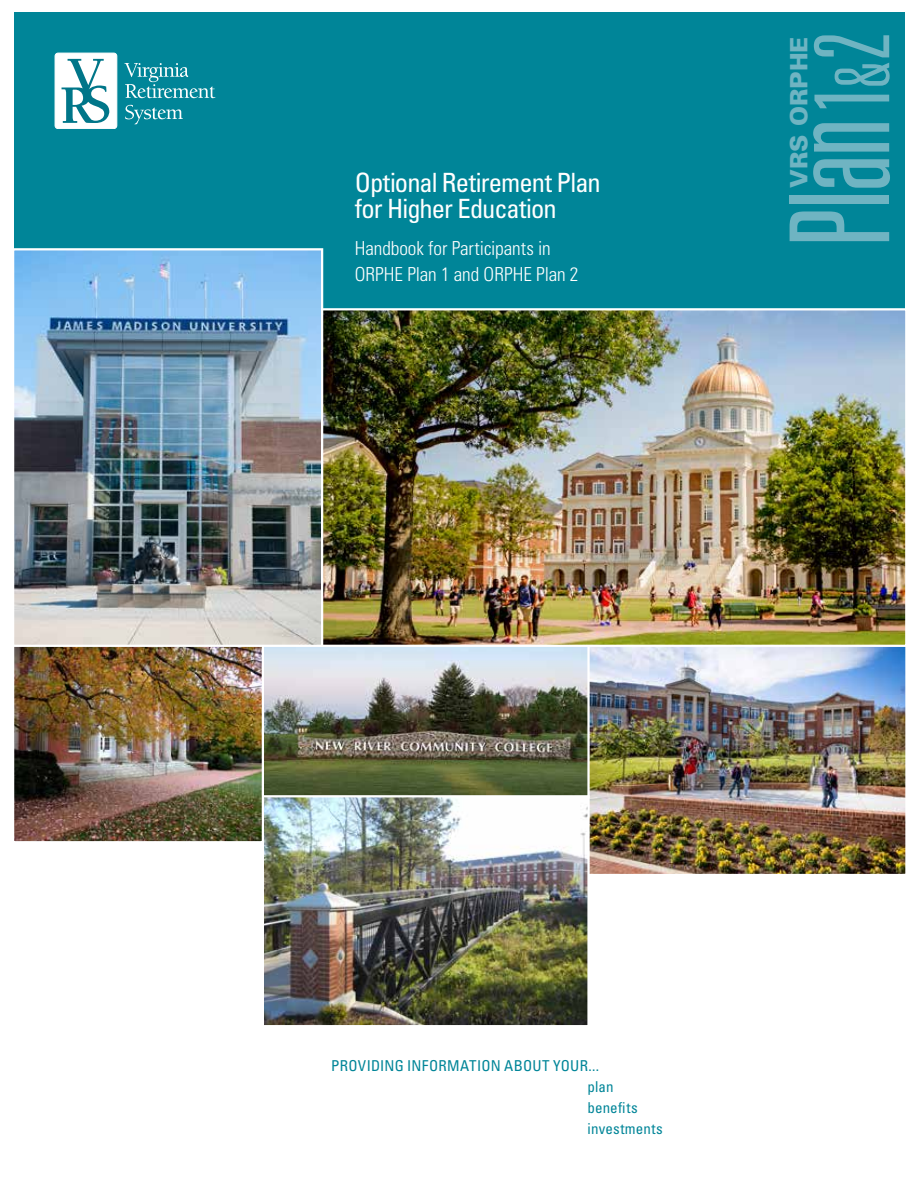
<style>
.page{position:relative;width:918px;height:1188px;background:#fff}
.page>*{position:absolute;margin:0;border:0;box-sizing:border-box;transform-origin:0 0}
.t1{font:300 ultra-condensed 138px "Univers";color:#6fb4c2}
.t2{font:condensed 26.55px "Univers";letter-spacing:-.035em;color:#fff}
.t3{font:900 24px "Univers";letter-spacing:.005em;color:#6fb4c2}
.t4{font:300 condensed 19.35px/25.7px "Univers";letter-spacing:-.005em;color:#fff}
.t5{font:condensed 15px/21px "Univers";letter-spacing:.015em;color:#008598}
.s1{font-size:103.5px}
.s2{font-size:75px}
</style>
<div class="page">
<div style="left:14px;top:12px;width:891px;height:335px;background:#008598"></div>
<img style="left:590px;top:647px;width:315px;height:226px">
<div style="left:581px;top:644px;width:327px;height:232px;border:2px solid #fff"></div>
<img style="left:265px;top:647px;width:322px;height:377px">
<div style="left:262px;top:795px;width:328px;height:232px;border:2px solid #fff"></div>
<img style="left:15px;top:647px;width:246px;height:193px">
<div style="left:12px;top:639px;width:252px;height:204px;border:2px solid #fff"></div>
<img style="left:323px;top:311px;width:581px;height:333px">
<div style="left:319px;top:308px;width:588px;height:339px;border:2px solid #fff"></div>
<img style="left:15px;top:251px;width:305px;height:393px">
<div style="left:12px;top:248px;width:311px;height:399px;border:2px solid #fff"></div>
<div style="left:55px;top:53px;width:62px;height:76px;background:#fff;border-radius:3px"></div>
<div style="left:55px;top:53px;width:62px;height:76px;border:1px solid #fff;border-radius:3px"></div>
<svg style="left:125px;top:105px;width:58px;height:19px"></svg>
<svg style="left:124px;top:63px;width:91px;height:35px"></svg>
<svg style="left:62px;top:59px;width:48px;height:64px"></svg>
<h2 class="t2" style="left:355px;top:166px;width:248px">Optional Retirement Plan</h2>
<h2 class="t2" style="left:355px;top:192px;width:204px">for Higher Education</h2>
<p class="t4" style="left:355px;top:235px;width:225px">Handbook for Participants in<br>ORPHE Plan 1 and ORPHE Plan 2</p>
<h1 class="t1" style="left:768px;top:248px;width:218px;rotate:-90deg">Plan<span class="s1">1</span><span class="s2">&amp;</span><span class="s1">2</span></h1>
<h3 class="t3" style="left:784px;top:188px;width:153px;rotate:-90deg">VRS ORPHE</h3>
<p class="t5" style="left:588px;top:1055px;width:77px;text-indent:-256px">PROVIDING INFORMATION ABOUT YOUR...<br>plan benefits investments</p>
</div>
